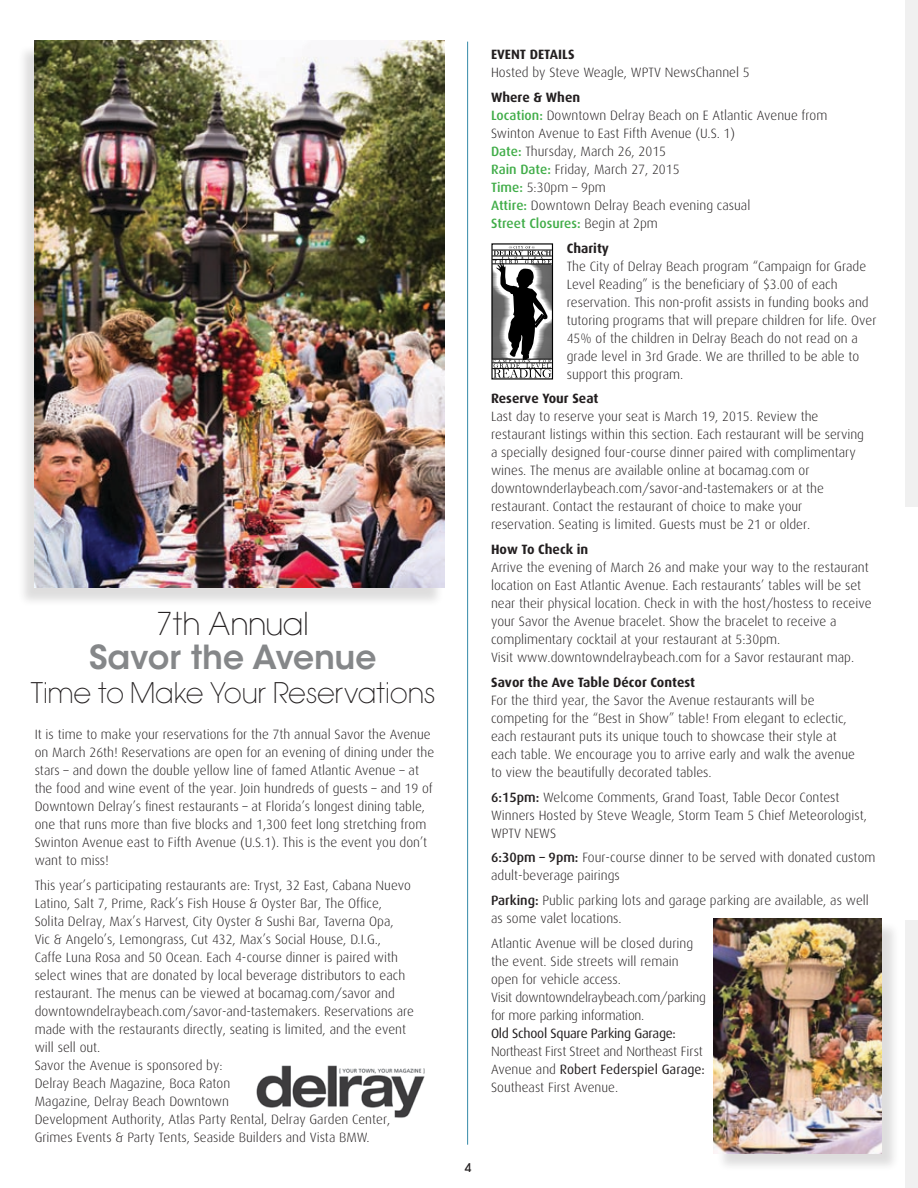
<style>
.page{position:relative;width:918px;height:1188px;background:#fff}
.page>*{position:absolute;margin:0;border:0;box-sizing:border-box;transform-origin:0 0}
.t1{font:33px "ITC Avant Garde MM 575 750";color:#858789}
.t2{font:30px "Avant Garde X Light";color:#231f20}
.t3{font:27px "Avant Garde X Light";letter-spacing:-.01em;color:#231f20}
.t4{font:300 13.5px/18px "Dax";color:#231f20}
.t5{font:300 13.5px/18px "Dax";letter-spacing:-.02em;color:#231f20}
.t6{font:700 13.5px "Dax";color:#231f20}
.t7{font:13.5px "Dax";letter-spacing:-.02em;color:#231f20}
.t8{font:500 12px "Avant Garde";color:#231f20}
.s1{font-weight:700}
.s2{font-weight:500;color:#41ad49}
.s3{font-weight:500}
.s4{font-weight:400}
</style>
<div class="page">
<div style="left:905px;top:0;width:13px;height:507px;background:#f0f0f0"></div>
<div style="left:905px;top:921px;width:13px;height:267px;background:#f0f0f0"></div>
<div style="left:491px;top:243px;width:62px;height:137px;border:1px solid #000"></div>
<svg style="left:492px;top:246px;width:60px;height:132px"></svg>
<div style="left:18px;top:44px;width:426px;height:563px;background:#231f20;opacity:.15"></div>
<img style="left:35px;top:40px;width:410px;height:547px">
<div style="left:716px;top:921px;width:184px;height:252px;background:#231f20;opacity:.15"></div>
<img style="left:714px;top:919px;width:167px;height:235px">
<hr style="left:467px;top:42px;width:1px;height:1103px;background:#368aa8">
<img style="left:256px;top:1065px;width:169px;height:53px">
<h2 class="t2" style="left:157px;top:605px;width:153px">7th Annual</h2>
<h1 class="t1" style="left:89px;top:638px;width:289px">Savor the Avenue</h1>
<h3 class="t3" style="left:30px;top:677px;width:407px">Time to Make Your Reservations</h3>
<p class="t4" style="left:35px;top:726px;width:401px">It is time to make your reservations for the 7th annual Savor the Avenue on March 26th! Reservations are open for an evening of dining under the stars – and down the double yellow line of famed Atlantic Avenue – at the food and wine event of the year. Join hundreds of guests – and 19 of Downtown Delray’s finest restaurants – at Florida’s longest dining table, one that runs more than five blocks and 1,300 feet long stretching from Swinton Avenue east to Fifth Avenue (U.S.1). This is the event you don’t want to miss!</p>
<p class="t4" style="left:35px;top:877px;width:381px">This year’s participating restaurants are: Tryst, 32 East, Cabana Nuevo Latino, Salt 7, Prime, Rack’s Fish House &amp; Oyster Bar, The Office, Solita Delray, Max’s Harvest, City Oyster &amp; Sushi Bar, Taverna Opa,<br>Vic &amp; Angelo’s, Lemongrass, Cut 432, Max’s Social House, D.I.G.,<br>Caffe Luna Rosa and 50 Ocean. Each 4-course dinner is paired with select wines that are donated by local beverage distributors to each restaurant. The menus can be viewed at bocamag.com/savor and downtowndelraybeach.com/savor-and-tastemakers. Reservations are made with the restaurants directly, seating is limited, and the event will sell out.<br>Savor the Avenue is sponsored by:<br>Delray Beach Magazine, Boca Raton<br>Magazine, Delray Beach Downtown<br>Development Authority, Atlas Party Rental, Delray Garden Center, Grimes Events &amp; Party Tents, Seaside Builders and Vista BMW.</p>
<p class="t6" style="left:491px;top:47px;width:85px">EVENT DETAILS</p>
<p class="t4" style="left:491px;top:64px;width:260px">Hosted by Steve Weagle, WPTV NewsChannel 5</p>
<p class="t4" style="left:491px;top:88px;width:338px"><span class="s1">Where &amp; When<br></span><span class="s2">Location:</span> Downtown Delray Beach on E Atlantic Avenue from Swinton Avenue to East Fifth Avenue (U.S. 1)<br><span class="s2">Date:</span> Thursday, March 26, 2015<br><span class="s2">Rain Date:</span> Friday, March 27, 2015<br><span class="s2">Time:</span> 5:30pm – 9pm<br><span class="s2">Attire:</span> Downtown Delray Beach evening casual<br><span class="s2">Street Closures:</span> Begin at 2pm</p>
<p class="t6" style="left:567px;top:240px;width:44px">Charity</p>
<p class="t4" style="left:567px;top:257px;width:311px">The City of Delray Beach program “Campaign for Grade Level Reading” is the beneficiary of $3.00 of each reservation. This non-profit assists in funding books and tutoring programs that will prepare children for life. Over 45% of the children in Delray Beach do not read on a grade level in 3rd Grade. We are thrilled to be able to support this program.</p>
<p class="t6" style="left:491px;top:391px;width:109px">Reserve Your Seat</p>
<p class="t4" style="left:491px;top:408px;width:375px">Last day to reserve your seat is March 19, 2015. Review the restaurant listings within this section. Each restaurant will be serving a specially designed four-course dinner paired with complimentary wines. The menus are available online at bocamag.com or downtownderlaybeach.com/savor-and-tastemakers or at the restaurant. Contact the restaurant of choice to make your reservation. Seating is limited. Guests must be 21 or older.</p>
<p class="t6" style="left:491px;top:542px;width:99px">How To Check in</p>
<p class="t4" style="left:491px;top:559px;width:382px">Arrive the evening of March 26 and make your way to the restaurant location on East Atlantic Avenue. Each restaurants’ tables will be set near their physical location. Check in with the host/hostess to receive your Savor the Avenue bracelet. Show the bracelet to receive a complimentary cocktail at your restaurant at 5:30pm.<br>Visit www.downtowndelraybeach.com for a Savor restaurant map.</p>
<p class="t6" style="left:491px;top:675px;width:206px">Savor the Ave Table Décor Contest</p>
<p class="t4" style="left:491px;top:691px;width:365px">For the third year, the Savor the Avenue restaurants will be competing for the “Best in Show” table! From elegant to eclectic, each restaurant puts its unique touch to showcase their style at each table. We encourage you to arrive early and walk the avenue to view the beautifully decorated tables.</p>
<p class="t4" style="left:491px;top:788px;width:377px"><span class="s3">6:15pm:</span> Welcome Comments, Grand Toast, Table Decor Contest<br>Winners Hosted by Steve Weagle, Storm Team 5 Chief Meteorologist,<br>WPTV NEWS</p>
<p class="t4" style="left:491px;top:849px;width:386px"><span class="s3">6:30pm – 9pm:</span> Four-course dinner to be served with donated custom adult-beverage pairings</p>
<p class="t4" style="left:491px;top:892px;width:379px"><span class="s3">Parking:</span> Public parking lots and garage parking are available, as well as some valet locations.</p>
<p class="t4" style="left:491px;top:934px;width:216px">Atlantic Avenue will be closed during the event. Side streets will remain open for vehicle access.<br>Visit downtowndelraybeach.com/parking for more parking information.</p>
<p class="t7" style="left:491px;top:1026px;width:186px">Old School Square Parking Garage:</p>
<p class="t5" style="left:491px;top:1042px;width:215px">Northeast First Street and Northeast First<br>Avenue and <span class="s4">Robert Federspiel Garage:<br></span>Southeast First Avenue.</p>
<p class="t8" style="left:465px;top:1160px;width:8px">4</p>
</div>
